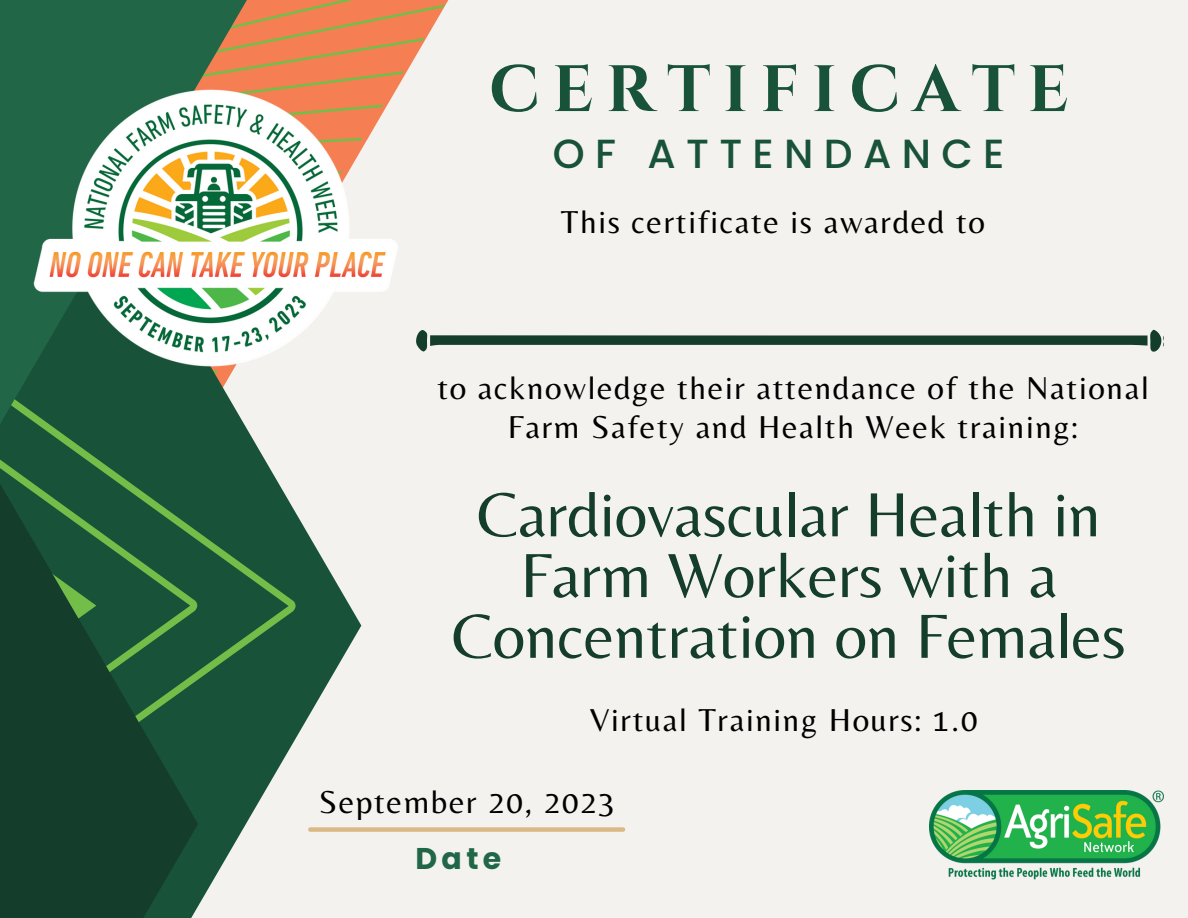
<style>
.page{position:relative;width:1188px;height:918px;background:#f4f2ee}
.page>*{position:absolute;margin:0;border:0;box-sizing:border-box;transform-origin:0 0}
.t1{font:700 65.4px "Cinzel";letter-spacing:.19em;color:#185238}
.t2{font:64.8px/60.8px "Belleza";color:#143d2b;text-align:center}
.t3{font:500 40.65px "Poppins";letter-spacing:.255em;color:#185238}
.t4{font:33px/39.3px "Belleza";letter-spacing:.05em;color:#000;text-align:center}
.t5{font:700 30px "Poppins";color:#206647}
</style>
<div class="page">
<div style="left:310px;top:827px;width:313px;height:5px;background:#dbb986"></div>
<svg style="left:247px;top:0;width:202px;height:86px;background:#e99265"></svg>
<svg style="left:198px;top:513px;width:163px;height:393px"></svg>
<svg style="left:198px;top:429px;width:98px;height:397px;background:#376a4f"></svg>
<svg style="left:0;top:0;width:247px;height:508px;background:#2f6748"></svg>
<svg style="left:0;top:358px;width:198px;height:560px;background:#1a4d32"></svg>
<img style="left:32px;top:86px;width:367px;height:288px">
<img style="left:930px;top:790px;width:234px;height:89px">
<svg style="left:416px;top:329px;width:746px;height:23px"></svg>
<p class="t1" style="left:489px;top:48px;width:581px">CERTIFICATE</p>
<p class="t3" style="left:553px;top:125px;width:453px">OF ATTENDANCE</p>
<p class="t4" style="left:561px;top:202px;width:426px">This certificate is awarded to</p>
<p class="t4" style="left:437px;top:368px;width:713px">to acknowledge their attendance of the National<br>Farm Safety and Health Week training:</p>
<p class="t2" style="left:452px;top:483px;width:676px">Cardiovascular Health in<br>Farm Workers with a<br>Concentration on Females</p>
<p class="t4" style="left:590px;top:700px;width:389px">Virtual Training Hours: 1.0</p>
<p class="t4" style="left:319px;top:781px;width:298px">September 20, 2023</p>
<p class="t5" style="left:415px;top:837px;width:87px">Date</p>
</div>
